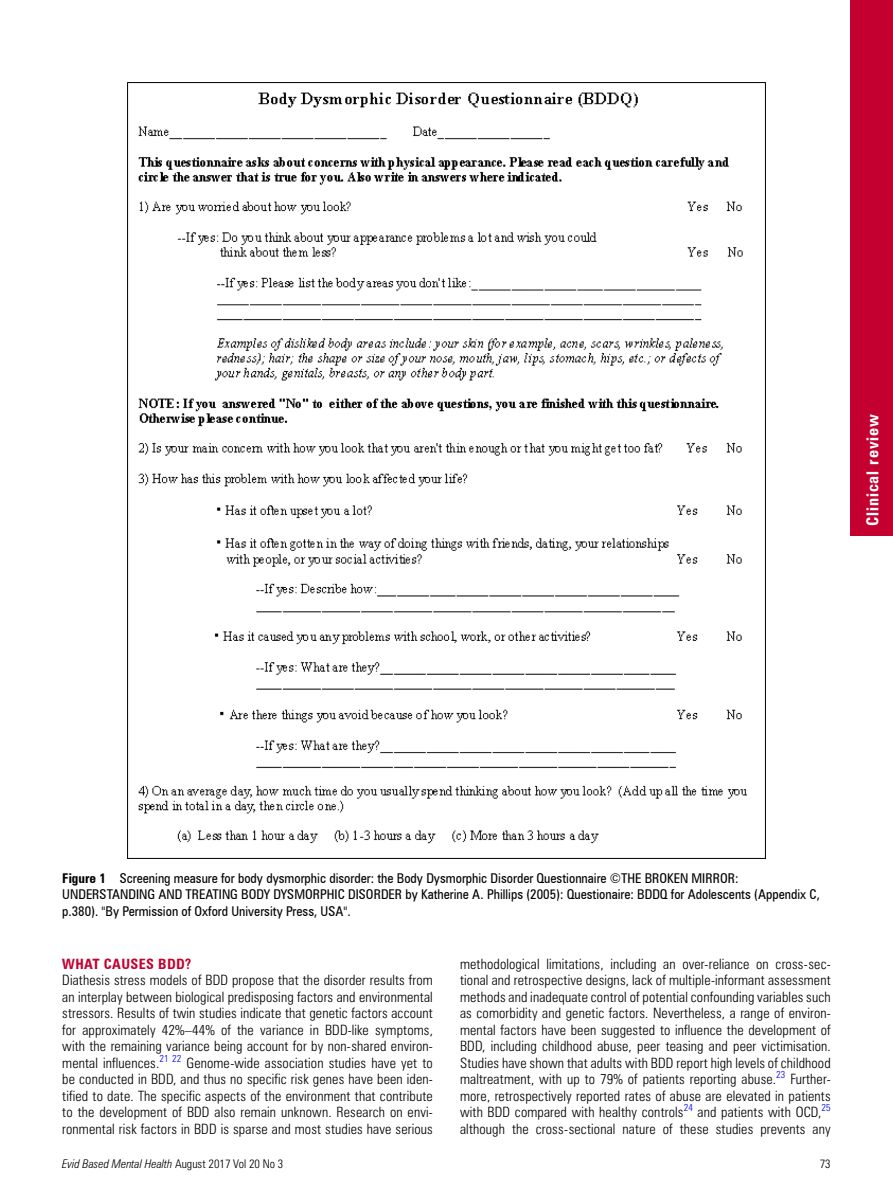
<style>
.page{position:relative;width:893px;height:1191px;background:#fff}
.page>*{position:absolute;margin:0;border:0;box-sizing:border-box;transform-origin:0 0}
.t1{font:700 condensed 16.5px "Zurich BT";letter-spacing:.055em;color:#fff}
.t2{font:300 condensed 14.25px/16.5px "Zurich BT";letter-spacing:.01em;color:#000;text-align:justify}
.t3{font:700 condensed 14.25px "Zurich BT";letter-spacing:.025em;color:#c3002f}
.t4{font:condensed 13.5px/16.5px "Zurich BT";color:#000}
.t5{font:italic 300 condensed 12px "Zurich BT";color:#000}
.t6{font:300 condensed 12px "Zurich BT";color:#000}
.s1{font-weight:700}
.s2{font-style:normal}
</style>
<div class="page">
<div style="left:850px;top:0;width:43px;height:535px;background:#c3002f"></div>
<img style="left:128px;top:83px;width:638px;height:776px">
<p class="t1" style="left:862px;top:526px;width:113px;rotate:-90deg">CLINICAL REVIEW</p>
<p class="t4" style="left:62px;top:870px;width:759px"><span class="s1">FIGURE 1</span> Screening measure for body dysmorphic disorder: the Body Dysmorphic Disorder Questionnaire ©THE BROKEN MIRROR:<br>UNDERSTANDING AND TREATING BODY DYSMORPHIC DISORDER by Katherine A. Phillips (2005): Questionaire: BDDQ for Adolescents (Appendix C, p.380). "By Permission of Oxford University Press, USA".</p>
<p class="t3" style="left:62px;top:954px;width:131px">WHAT CAUSES BDD?</p>
<p class="t2" style="left:62px;top:971px;width:372px">Diathesis stress models of BDD propose that the disorder results from an interplay between biological predisposing factors and environmental stressors. Results of twin studies indicate that genetic factors account for approximately 42%–44% of the variance in BDD-like symptoms, with the remaining variance being account for by non-shared environ&shy;mental influences.<sup>21</sup> <sup>22</sup> Genome-wide association studies have yet to be conducted in BDD, and thus no specific risk genes have been iden&shy;tified to date. The specific aspects of the environment that contribute to the development of BDD also remain unknown. Research on envi&shy;ronmental risk factors in BDD is sparse and most studies have serious</p>
<p class="t2" style="left:460px;top:955px;width:372px">methodological limitations, including an over-reliance on cross-sec&shy;tional and retrospective designs, lack of multiple-informant assessment methods and inadequate control of potential confounding variables such as comorbidity and genetic factors. Nevertheless, a range of environ&shy;mental factors have been suggested to influence the development of BDD, including childhood abuse, peer teasing and peer victimisation.<br>Studies have shown that adults with BDD report high levels of childhood maltreatment, with up to 79% of patients reporting abuse.<sup>23</sup> Further&shy;more, retrospectively reported rates of abuse are elevated in patients with BDD compared with healthy controls<sup>24</sup> and patients with OCD,<sup>25 </sup>although the cross-sectional nature of these studies prevents any</p>
<p class="t5" style="left:62px;top:1156px;width:223px">Evid Based Mental Health <span class="s2">August 2017 Vol 20 No 3</span></p>
<p class="t6" style="left:820px;top:1156px;width:13px">73</p>
</div>
